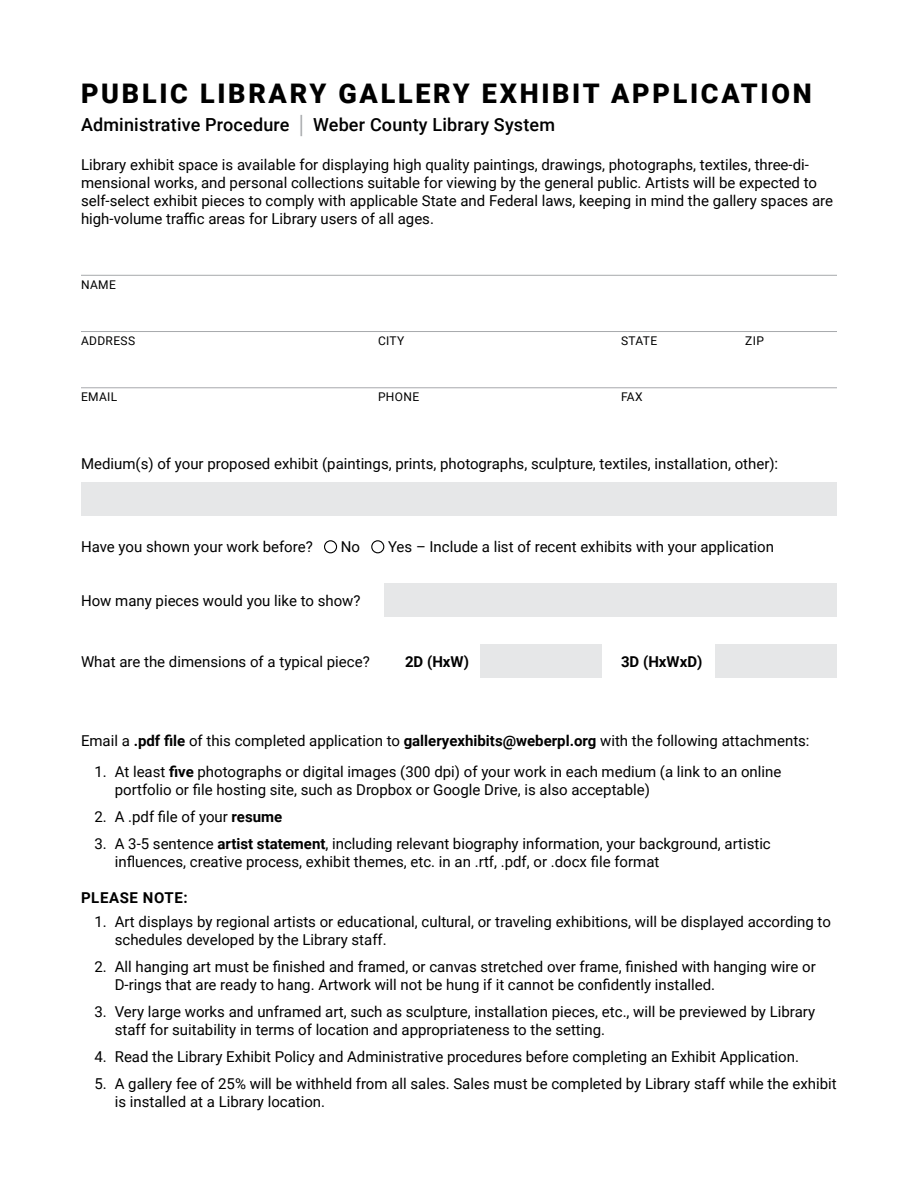
<style>
.page{position:relative;width:918px;height:1188px;background:#fff}
.page>*{position:absolute;margin:0;border:0;box-sizing:border-box;transform-origin:0 0}
.t1{font:900 27px "Roboto";letter-spacing:.1em;color:#000}
.t2{font:500 18px "Roboto";letter-spacing:.01em;color:#000}
.t3{font:15px/18px "Roboto";color:#000}
.t4{font:700 15px "Roboto";color:#000}
.t5{font:700 15px "Roboto";letter-spacing:.04em;color:#000}
.t6{font:12px "Roboto";letter-spacing:.03em;color:#000}
.s1{font-size:25.2px;color:#a7a9ac}
.s2{font-weight:700}
</style>
<div class="page">
<hr style="left:81px;top:275px;width:756px;height:1px;background:#a7a9ac">
<hr style="left:81px;top:331px;width:756px;height:1px;background:#a7a9ac">
<hr style="left:81px;top:387px;width:756px;height:1px;background:#a7a9ac">
<div style="left:324px;top:540px;width:13px;height:13px;border:1px solid #000;border-radius:50%"></div>
<div style="left:371px;top:540px;width:13px;height:13px;border:1px solid #000;border-radius:50%"></div>
<div style="left:81px;top:483px;width:756px;height:33px;background:#e6e7e8"></div>
<div style="left:384px;top:583px;width:453px;height:34px;background:#e6e7e8"></div>
<div style="left:480px;top:644px;width:121px;height:34px;background:#e6e7e8"></div>
<div style="left:716px;top:644px;width:121px;height:34px;background:#e6e7e8"></div>
<h1 class="t1" style="left:81px;top:74px;width:732px">PUBLIC LIBRARY GALLERY EXHIBIT APPLICATION</h1>
<p class="t2" style="left:81px;top:112px;width:476px">Administrative Procedure <span class="s1">|</span> Weber County Library System</p>
<p class="t3" style="left:81px;top:155px;width:754px">Library exhibit space is available for displaying high quality paintings, drawings, photographs, textiles, three-di&shy;mensional works, and personal collections suitable for viewing by the general public. Artists will be expected to self-select exhibit pieces to comply with applicable State and Federal laws, keeping in mind the gallery spaces are high-volume traffic areas for Library users of all ages.</p>
<p class="t6" style="left:81px;top:276px;width:36px">NAME</p>
<p class="t6" style="left:81px;top:332px;width:56px">ADDRESS</p>
<p class="t6" style="left:378px;top:332px;width:28px">CITY</p>
<p class="t6" style="left:621px;top:332px;width:38px">STATE</p>
<p class="t6" style="left:745px;top:332px;width:20px">ZIP</p>
<p class="t6" style="left:81px;top:389px;width:38px">EMAIL</p>
<p class="t6" style="left:378px;top:389px;width:43px">PHONE</p>
<p class="t6" style="left:621px;top:389px;width:23px">FAX</p>
<p class="t3" style="left:81px;top:454px;width:699px">Medium(s) of your proposed exhibit (paintings, prints, photographs, sculpture, textiles, installation, other):</p>
<p class="t3" style="left:81px;top:537px;width:233px">Have you shown your work before?</p>
<p class="t3" style="left:341px;top:537px;width:21px">No</p>
<p class="t3" style="left:388px;top:537px;width:387px">Yes – Include a list of recent exhibits with your application</p>
<p class="t3" style="left:81px;top:591px;width:281px">How many pieces would you like to show?</p>
<p class="t3" style="left:81px;top:652px;width:290px">What are the dimensions of a typical piece?</p>
<p class="t4" style="left:405px;top:651px;width:66px">2D (HxW)</p>
<p class="t4" style="left:621px;top:651px;width:83px">3D (HxWxD)</p>
<p class="t3" style="left:81px;top:731px;width:730px">Email a <span class="s2">.pdf file</span> of this completed application to <span class="s2">galleryexhibits@weberpl.org</span> with the following attachments:</p>
<p class="t3" style="left:115px;top:762px;width:668px;text-indent:-20px">1. At least <span class="s2">five</span> photographs or digital images (300 dpi) of your work in each medium (a link to an online portfolio or file hosting site, such as Dropbox or Google Drive, is also acceptable)</p>
<p class="t3" style="left:94px;top:807px;width:189px">2. A .pdf file of your <span class="s2">resume</span></p>
<p class="t3" style="left:115px;top:834px;width:658px;text-indent:-20px">3. A 3-5 sentence <span class="s2">artist statement</span>, including relevant biography information, your background, artistic influences, creative process, exhibit themes, etc. in an .rtf, .pdf, or .docx file format</p>
<p class="t5" style="left:81px;top:887px;width:108px">PLEASE NOTE:</p>
<p class="t3" style="left:115px;top:912px;width:718px;text-indent:-20px">1. Art displays by regional artists or educational, cultural, or traveling exhibitions, will be displayed according to schedules developed by the Library staff.</p>
<p class="t3" style="left:115px;top:957px;width:703px;text-indent:-20px">2. All hanging art must be finished and framed, or canvas stretched over frame, finished with hanging wire or<br>D-rings that are ready to hang. Artwork will not be hung if it cannot be confidently installed.</p>
<p class="t3" style="left:115px;top:1002px;width:702px;text-indent:-20px">3. Very large works and unframed art, such as sculpture, installation pieces, etc., will be previewed by Library staff for suitability in terms of location and appropriateness to the setting.</p>
<p class="t3" style="left:95px;top:1047px;width:706px">4. Read the Library Exhibit Policy and Administrative procedures before completing an Exhibit Application.</p>
<p class="t3" style="left:115px;top:1074px;width:723px;text-indent:-20px">5. A gallery fee of 25% will be withheld from all sales. Sales must be completed by Library staff while the exhibit is installed at a Library location.</p>
</div>
